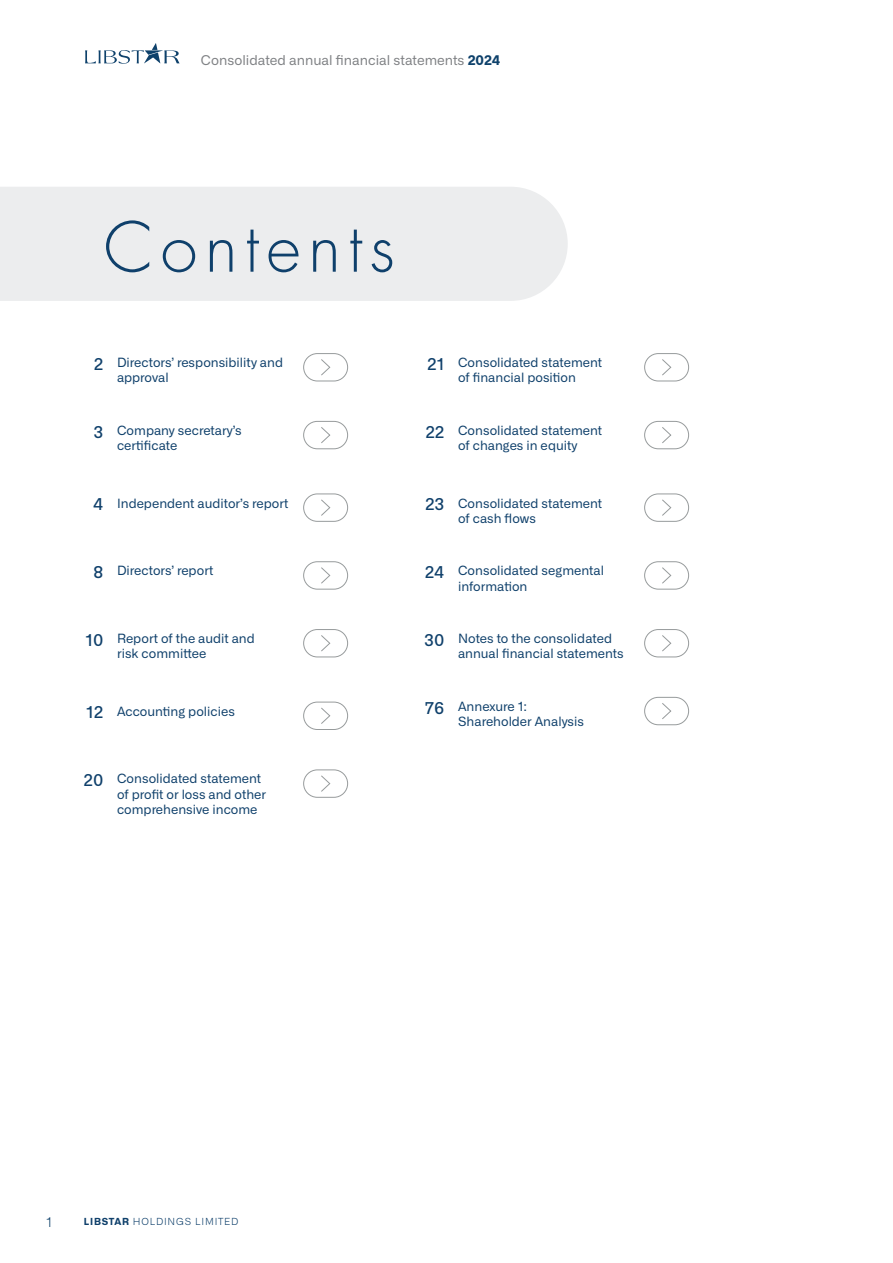
<style>
.page{position:relative;width:893px;height:1263px;background:#fff}
.page>*{position:absolute;margin:0;border:0;box-sizing:border-box;transform-origin:0 0}
.t1{font:300 67.05px "Futura Std";letter-spacing:.11em;color:#0f406b}
.t2{font:13.5px "Alliance No.1";color:#808285}
.t3{font:300 13.5px "Alliance No.1";color:#0e416b}
.t4{font:12.75px/15.3px "Alliance No.1";color:#0f406b}
.t5{font:300 9.75px "Alliance No.1";letter-spacing:.08em;color:#0f406b}
.s1{font-weight:700;color:#0e416b}
.s2{font-weight:500;font-size:16.5px}
.s3{font-weight:700}
</style>
<div class="page">
<svg style="left:85px;top:43px;width:95px;height:21px"></svg>
<div style="left:0;top:187px;width:568px;height:114px;background:#ecedee"></div>
<div style="left:303px;top:421px;width:45px;height:28px;border:1px solid #979b9c;border-radius:14px"></div>
<svg style="left:321px;top:427px;width:9px;height:16px"></svg>
<div style="left:303px;top:494px;width:45px;height:28px;border:1px solid #979b9c;border-radius:14px"></div>
<svg style="left:321px;top:499px;width:9px;height:17px"></svg>
<div style="left:303px;top:561px;width:45px;height:28px;border:1px solid #979b9c;border-radius:14px"></div>
<svg style="left:321px;top:567px;width:9px;height:17px"></svg>
<div style="left:303px;top:629px;width:45px;height:28px;border:1px solid #979b9c;border-radius:14px"></div>
<svg style="left:321px;top:635px;width:9px;height:17px"></svg>
<div style="left:303px;top:702px;width:45px;height:28px;border:1px solid #979b9c;border-radius:14px"></div>
<svg style="left:321px;top:707px;width:9px;height:17px"></svg>
<div style="left:303px;top:770px;width:45px;height:27px;border:1px solid #979b9c;border-radius:14px"></div>
<svg style="left:321px;top:775px;width:9px;height:17px"></svg>
<div style="left:644px;top:353px;width:45px;height:28px;border:1px solid #979b9c;border-radius:14px"></div>
<svg style="left:662px;top:359px;width:9px;height:17px"></svg>
<div style="left:644px;top:421px;width:45px;height:28px;border:1px solid #979b9c;border-radius:14px"></div>
<svg style="left:662px;top:427px;width:9px;height:16px"></svg>
<div style="left:644px;top:494px;width:45px;height:28px;border:1px solid #979b9c;border-radius:14px"></div>
<svg style="left:662px;top:499px;width:9px;height:17px"></svg>
<div style="left:644px;top:561px;width:45px;height:28px;border:1px solid #979b9c;border-radius:14px"></div>
<svg style="left:662px;top:567px;width:9px;height:17px"></svg>
<div style="left:644px;top:629px;width:45px;height:28px;border:1px solid #979b9c;border-radius:14px"></div>
<svg style="left:662px;top:635px;width:9px;height:17px"></svg>
<div style="left:644px;top:697px;width:45px;height:28px;border:1px solid #979b9c;border-radius:14px"></div>
<svg style="left:662px;top:703px;width:9px;height:16px"></svg>
<div style="left:303px;top:353px;width:45px;height:28px;border:1px solid #979b9c;border-radius:14px"></div>
<svg style="left:321px;top:359px;width:9px;height:17px"></svg>
<p class="t2" style="left:201px;top:52px;width:301px">Consolidated annual financial statements <span class="s1">2024</span></p>
<h1 class="t1" style="left:104px;top:207px;width:293px">Contents</h1>
<p class="t4" style="left:117px;top:355px;width:168px;text-indent:-23px"><span class="s2">2</span> Directors’ responsibility and approval</p>
<p class="t4" style="left:427px;top:355px;width:176px;text-align:center"><span class="s2">21</span> Consolidated statement of financial position</p>
<p class="t4" style="left:117px;top:423px;width:126px;text-indent:-24px"><span class="s2">3</span> Company secretary’s certificate</p>
<p class="t4" style="left:458px;top:423px;width:146px;text-indent:-33px"><span class="s2">22</span> Consolidated statement of changes in equity</p>
<p class="t4" style="left:93px;top:495px;width:197px"><span class="s2">4</span> Independent auditor’s report</p>
<p class="t4" style="left:458px;top:495px;width:146px;text-indent:-33px"><span class="s2">23</span> Consolidated statement of cash flows</p>
<p class="t4" style="left:94px;top:563px;width:121px"><span class="s2">8</span> Directors’ report</p>
<p class="t4" style="left:458px;top:563px;width:147px;text-indent:-33px"><span class="s2">24</span> Consolidated segmental information</p>
<p class="t4" style="left:117px;top:631px;width:139px;text-indent:-32px"><span class="s2">10</span> Report of the audit and risk committee</p>
<p class="t4" style="left:458px;top:631px;width:167px;text-indent:-34px"><span class="s2">30</span> Notes to the consolidated annual financial statements</p>
<p class="t4" style="left:86px;top:703px;width:150px"><span class="s2">12</span> Accounting policies</p>
<p class="t4" style="left:458px;top:699px;width:127px;text-indent:-33px"><span class="s2">76</span> Annexure 1:<br>Shareholder Analysis</p>
<p class="t4" style="left:117px;top:771px;width:151px;text-indent:-34px"><span class="s2">20</span> Consolidated statement of profit or loss and other comprehensive income</p>
<p class="t3" style="left:46px;top:1214px;width:8px">1</p>
<p class="t5" style="left:84px;top:1215px;width:156px"><span class="s3">LIBSTAR</span> HOLDINGS LIMITED</p>
</div>
